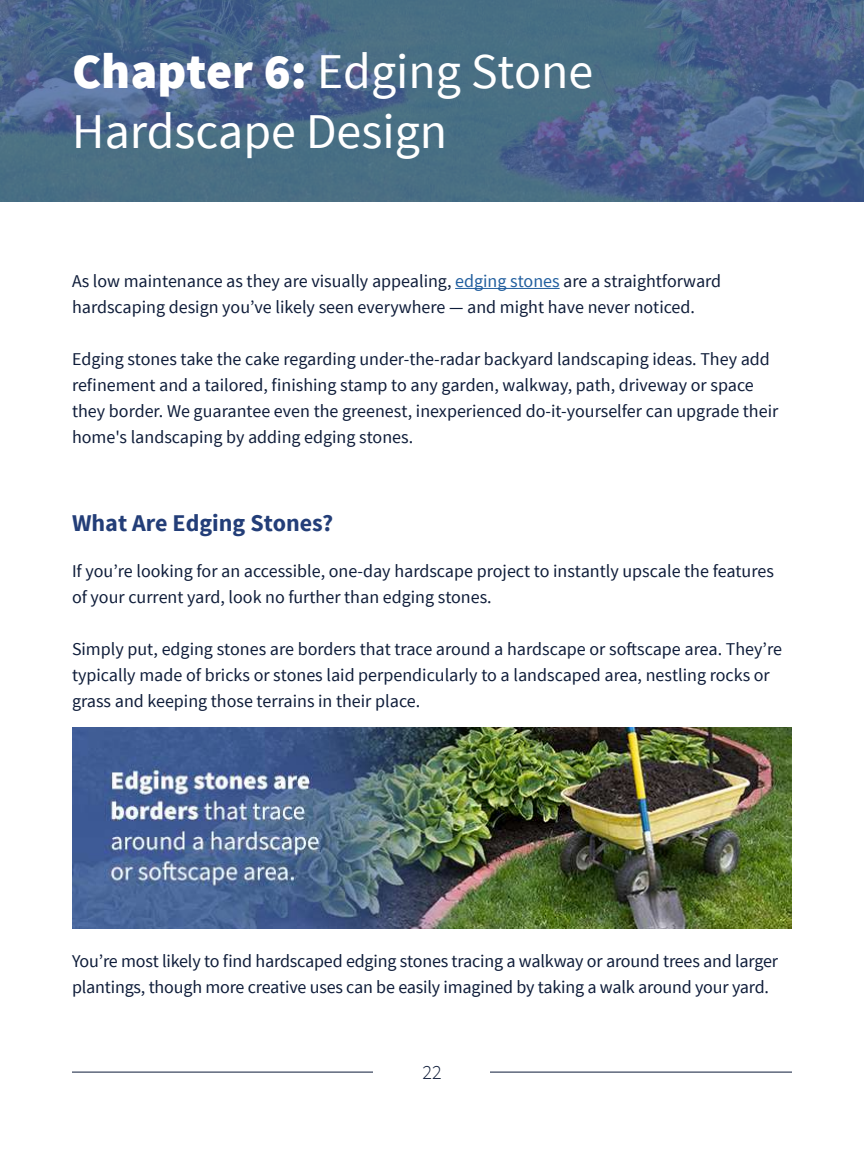
<style>
.page{position:relative;width:864px;height:1152px;background:#fff}
.page>*{position:absolute;margin:0;border:0;box-sizing:border-box;transform-origin:0 0}
.t1{font:50px/60px "Source Sans Pro";color:#fff}
.t2{font:700 24px "Source Sans Pro";color:#233e78}
.t3{font:300 20px "Source Sans Pro";color:#0e1c39}
.t4{font:18px/26px "Source Sans Pro";color:#0e1c39}
.s1{font-weight:900}
.s2{color:#215e9e}
</style>
<div class="page">
<hr style="left:72px;top:1072px;width:720px;height:1px;background:#0d1b3a">
<div style="left:374px;top:1064px;width:116px;height:16px;background:#fff"></div>
<svg style="left:0;top:0;width:864px;height:201px;background:#4a6888"></svg>
<hr style="left:455px;top:288px;width:105px;height:1px;background:#215e9e">
<img style="left:72px;top:727px;width:720px;height:202px">
<h1 class="t1" style="left:72px;top:43px;width:523px"><span class="s1">Chapter 6:</span> Edging Stone<br>Hardscape Design</h1>
<p class="t4" style="left:72px;top:268px;width:651px">As low maintenance as they are visually appealing, <span class="s2">edging stones</span> are a straightforward hardscaping design you’ve likely seen everywhere — and might have never noticed.</p>
<p class="t4" style="left:72px;top:346px;width:708px">Edging stones take the cake regarding under-the-radar backyard landscaping ideas. They add refinement and a tailored, finishing stamp to any garden, walkway, path, driveway or space they border. We guarantee even the greenest, inexperienced do-it-yourselfer can upgrade their home's landscaping by adding edging stones.</p>
<h2 class="t2" style="left:72px;top:508px;width:263px">What Are Edging Stones?</h2>
<p class="t4" style="left:72px;top:558px;width:703px">If you’re looking for an accessible, one-day hardscape project to instantly upscale the features of your current yard, look no further than edging stones.</p>
<p class="t4" style="left:72px;top:636px;width:712px">Simply put, edging stones are borders that trace around a hardscape or softscape area. They’re typically made of bricks or stones laid perpendicularly to a landscaped area, nestling rocks or grass and keeping those terrains in their place.</p>
<p class="t4" style="left:72px;top:948px;width:708px">You’re most likely to find hardscaped edging stones tracing a walkway or around trees and larger plantings, though more creative uses can be easily imagined by taking a walk around your yard.</p>
<p class="t3" style="left:422px;top:1060px;width:21px">22</p>
</div>
